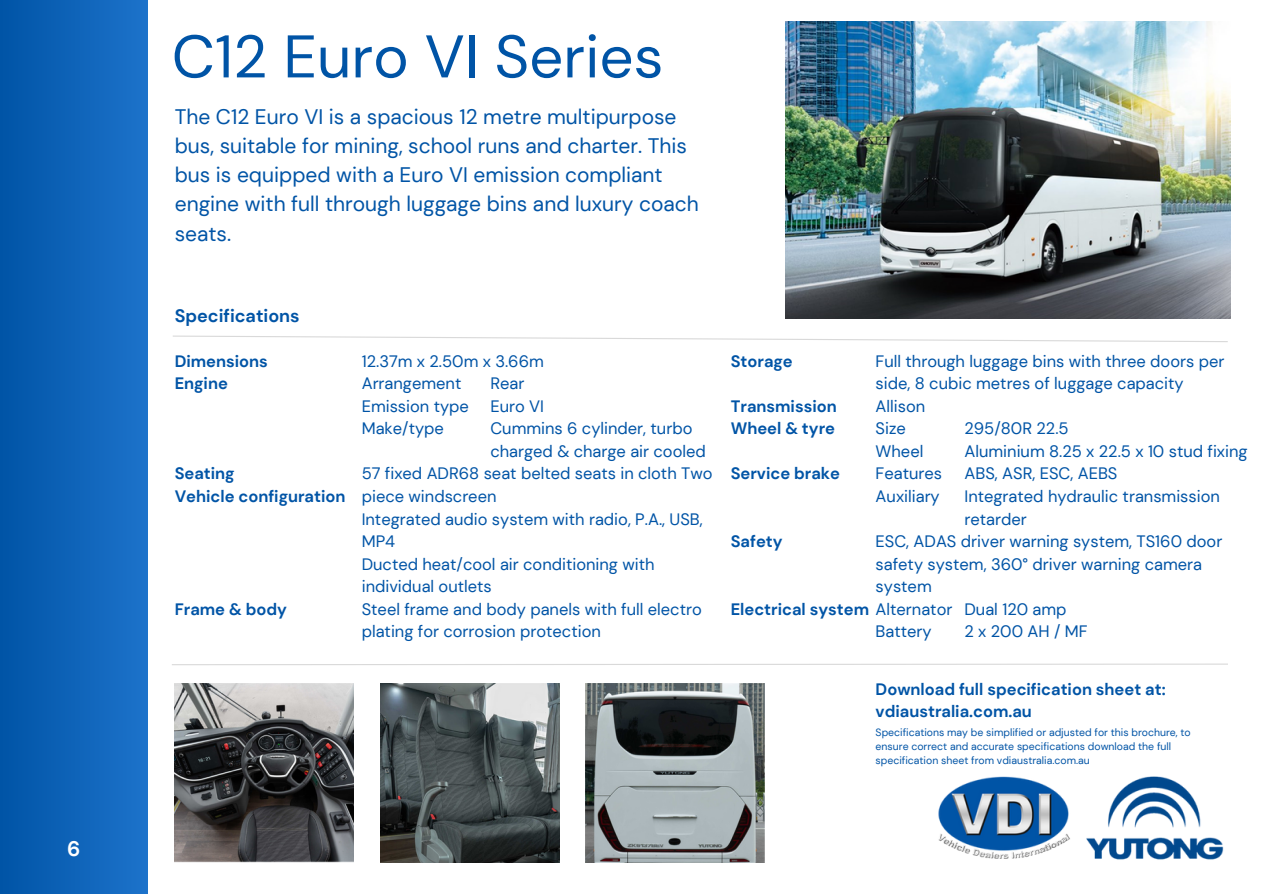
<style>
.page{position:relative;width:1263px;height:894px;background:#fff}
.page>*{position:absolute;margin:0;border:0;box-sizing:border-box;transform-origin:0 0}
.t1{font:60px "DM Sans";color:#0054a6}
.t2{font:21px/29.2px "DM Sans";color:#0054a6}
.t3{font:700 21px "DM Sans";color:#fff}
.t4{font:700 18px "DM Sans";color:#0054a6}
.t5{font:16.5px/22.5px "DM Sans";color:#0054a6}
.t6{font:700 16.5px/22.5px "DM Sans";color:#0054a6}
.t7{font:10.5px/14px "DM Sans";color:#0054a6}
.s1{font-weight:400}
</style>
<div class="page">
<div style="left:0;top:0;width:148px;height:893px;background:linear-gradient(to right,#0054a6,#1d73ca)"></div>
<img style="left:938px;top:776px;width:286px;height:84px">
<svg style="left:173px;top:335px;width:1055px;height:7px"></svg>
<svg style="left:172px;top:663px;width:1056px;height:2px"></svg>
<img style="left:785px;top:21px;width:446px;height:297px">
<img style="left:175px;top:683px;width:179px;height:179px">
<img style="left:380px;top:683px;width:179px;height:179px">
<img style="left:586px;top:683px;width:179px;height:179px">
<p class="t3" style="left:67px;top:835px;width:15px">6</p>
<p class="t1" style="left:172px;top:18px;width:493px">C12 Euro VI Series</p>
<p class="t2" style="left:175px;top:102px;width:525px">The C12 Euro VI is a spacious 12 metre multipurpose bus, suitable for mining, school runs and charter. This bus is equipped with a Euro VI emission compliant engine with full through luggage bins and luxury coach seats.</p>
<p class="t4" style="left:175px;top:303px;width:126px">Specifications</p>
<p class="t6" style="left:175px;top:350px;width:95px">Dimensions</p>
<p class="t6" style="left:175px;top:372px;width:55px">Engine</p>
<p class="t6" style="left:175px;top:462px;width:61px">Seating</p>
<p class="t6" style="left:175px;top:485px;width:172px">Vehicle configuration</p>
<p class="t6" style="left:175px;top:597px;width:114px">Frame &amp; body</p>
<p class="t5" style="left:362px;top:350px;width:184px">12.37m x 2.50m x 3.66m</p>
<p class="t5" style="left:362px;top:372px;width:101px">Arrangement</p>
<p class="t5" style="left:362px;top:395px;width:109px">Emission type</p>
<p class="t5" style="left:362px;top:417px;width:84px">Make/type</p>
<p class="t5" style="left:362px;top:462px;width:352px">57 fixed ADR68 seat belted seats in cloth Two piece windscreen</p>
<p class="t5" style="left:362px;top:507px;width:342px">Integrated audio system with radio, P.A., USB,<br>MP4</p>
<p class="t5" style="left:362px;top:552px;width:294px">Ducted heat/cool air conditioning with individual outlets</p>
<p class="t5" style="left:362px;top:597px;width:342px">Steel frame and body panels with full electro plating for corrosion protection</p>
<p class="t5" style="left:490px;top:372px;width:36px">Rear</p>
<p class="t5" style="left:490px;top:395px;width:55px">Euro VI</p>
<p class="t5" style="left:490px;top:417px;width:217px">Cummins 6 cylinder, turbo charged &amp; charge air cooled</p>
<p class="t5" style="left:876px;top:350px;width:350px">Full through luggage bins with three doors per side, 8 cubic metres of luggage capacity</p>
<p class="t5" style="left:876px;top:395px;width:51px">Allison</p>
<p class="t5" style="left:876px;top:417px;width:32px">Size</p>
<p class="t5" style="left:876px;top:440px;width:49px">Wheel</p>
<p class="t5" style="left:876px;top:462px;width:68px">Features</p>
<p class="t5" style="left:876px;top:485px;width:66px">Auxiliary</p>
<p class="t5" style="left:876px;top:530px;width:348px">ESC, ADAS driver warning system, TS160 door safety system, 360° driver warning camera system</p>
<p class="t5" style="left:876px;top:620px;width:58px">Battery</p>
<p class="t6" style="left:731px;top:350px;width:64px">Storage</p>
<p class="t6" style="left:731px;top:395px;width:108px">Transmission</p>
<p class="t6" style="left:731px;top:417px;width:106px">Wheel &amp; tyre</p>
<p class="t6" style="left:731px;top:462px;width:111px">Service brake</p>
<p class="t5" style="left:964px;top:417px;width:106px">295/80R 22.5</p>
<p class="t5" style="left:964px;top:440px;width:285px">Aluminium 8.25 x 22.5 x 10 stud fixing</p>
<p class="t5" style="left:964px;top:462px;width:154px">ABS, ASR, ESC, AEBS</p>
<p class="t5" style="left:964px;top:485px;width:257px">Integrated hydraulic transmission retarder</p>
<p class="t6" style="left:731px;top:530px;width:53px">Safety</p>
<p class="t6" style="left:731px;top:597px;width:223px">Electrical system <span class="s1">Alternator</span></p>
<p class="t5" style="left:964px;top:597px;width:104px">Dual 120 amp</p>
<p class="t5" style="left:964px;top:620px;width:125px">2x200AH/MF</p>
<p class="t6" style="left:876px;top:677px;width:292px">Download full specification sheet at: vdiaustralia.com.au</p>
<p class="t7" style="left:876px;top:725px;width:317px">Specifications may be simplified or adjusted for this brochure, to ensure correct and accurate specifications download the full specification sheet from vdiaustralia.com.au</p>
</div>
